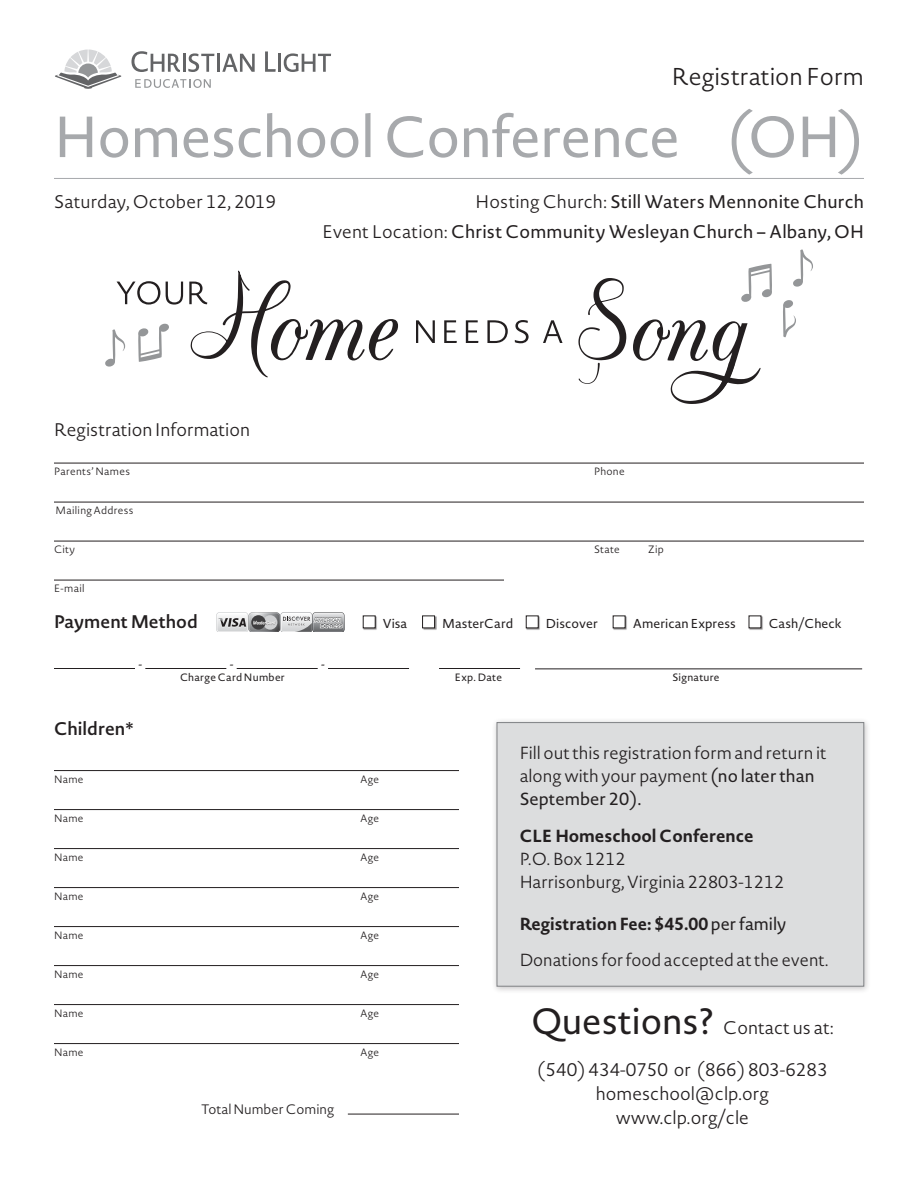
<style>
.page{position:relative;width:918px;height:1188px;background:#fff}
.page>*{position:absolute;margin:0;border:0;box-sizing:border-box;transform-origin:0 0}
.t1{font:57px "Novel Sans Pro";letter-spacing:-.015em;color:#a7a9ac}
.t2{font:300 24px "Novel Sans Pro";color:#231f20}
.t3{font:300 18px/24px "Novel Sans Pro";color:#231f20;text-align:center}
.t4{font:18px/30px "Novel Sans Pro";letter-spacing:.01em;color:#231f20;text-align:right}
.t5{font:600 18px "Novel Sans Pro";color:#231f20}
.t6{font:300 17.25px/23.2px "Novel Sans Pro";color:#231f20}
.t7{font:700 17.25px "Novel Sans Pro";color:#231f20}
.t8{font:15px "Overlock";color:#231f20}
.t9{font:300 13.5px "Novel Sans Pro";color:#231f20}
.t10{font:12.75px "Novel Sans Pro";color:#231f20}
.t11{font:300 10.5px "Novel Sans Pro";letter-spacing:.025em;color:#231f20}
.t12{font:10.5px "Novel Sans Pro";letter-spacing:.02em;color:#231f20}
.s1{font-weight:300}
.s2{font-weight:400}
.s3{font-weight:700}
.s4{font-weight:400;font-size:36px}
</style>
<div class="page">
<hr style="left:54px;top:463px;width:810px;height:1px;background:#231f20">
<hr style="left:54px;top:502px;width:810px;height:1px;background:#231f20">
<hr style="left:54px;top:541px;width:810px;height:1px;background:#231f20">
<hr style="left:54px;top:580px;width:450px;height:1px;background:#231f20">
<hr style="left:54px;top:770px;width:405px;height:1px;background:#231f20">
<hr style="left:54px;top:809px;width:405px;height:1px;background:#231f20">
<hr style="left:54px;top:848px;width:405px;height:1px;background:#231f20">
<hr style="left:54px;top:887px;width:405px;height:1px;background:#231f20">
<hr style="left:54px;top:926px;width:405px;height:1px;background:#231f20">
<hr style="left:54px;top:965px;width:405px;height:1px;background:#231f20">
<hr style="left:54px;top:1004px;width:405px;height:1px;background:#231f20">
<hr style="left:54px;top:1043px;width:405px;height:1px;background:#231f20">
<hr style="left:348px;top:1114px;width:111px;height:1px;background:#231f20">
<svg style="left:216px;top:612px;width:128px;height:20px;background:#b3b4b5"></svg>
<div style="left:363px;top:616px;width:14px;height:14px;background:#231f20;opacity:.5"></div>
<div style="left:363px;top:616px;width:12px;height:12px;background:#fff"></div>
<div style="left:423px;top:616px;width:14px;height:14px;background:#231f20;opacity:.5"></div>
<div style="left:423px;top:616px;width:12px;height:12px;background:#fff"></div>
<div style="left:422px;top:616px;width:13px;height:12px;border:1px solid #231f20"></div>
<div style="left:526px;top:616px;width:14px;height:14px;background:#231f20;opacity:.5"></div>
<div style="left:526px;top:616px;width:12px;height:12px;background:#fff"></div>
<div style="left:526px;top:616px;width:12px;height:12px;border:1px solid #231f20"></div>
<div style="left:613px;top:616px;width:14px;height:14px;background:#231f20;opacity:.5"></div>
<div style="left:613px;top:616px;width:12px;height:12px;background:#fff"></div>
<div style="left:749px;top:616px;width:14px;height:14px;background:#231f20;opacity:.5"></div>
<div style="left:749px;top:616px;width:12px;height:12px;background:#fff"></div>
<hr style="left:54px;top:668px;width:81px;height:1px;background:#231f20">
<hr style="left:145px;top:668px;width:81px;height:1px;background:#231f20">
<hr style="left:237px;top:668px;width:81px;height:1px;background:#231f20">
<hr style="left:328px;top:668px;width:81px;height:1px;background:#231f20">
<hr style="left:439px;top:668px;width:81px;height:1px;background:#231f20">
<hr style="left:535px;top:669px;width:327px;height:1px;background:#231f20">
<hr style="left:54px;top:178px;width:810px;height:1px;background:#a7a9ac">
<div style="left:491px;top:717px;width:381px;height:277px;background:#231f20;opacity:.25"></div>
<div style="left:497px;top:723px;width:367px;height:263px;background:#dcddde"></div>
<div style="left:497px;top:722px;width:367px;height:264px;border:1px solid #808285"></div>
<svg style="left:741px;top:263px;width:31px;height:39px"></svg>
<svg style="left:138px;top:323px;width:31px;height:39px"></svg>
<svg style="left:105px;top:329px;width:20px;height:38px"></svg>
<svg style="left:793px;top:249px;width:20px;height:38px"></svg>
<svg style="left:783px;top:300px;width:13px;height:38px"></svg>
<svg style="left:117px;top:281px;width:43px;height:24px"></svg>
<svg style="left:166px;top:282px;width:17px;height:23px"></svg>
<svg style="left:189px;top:271px;width:209px;height:106px"></svg>
<svg style="left:416px;top:320px;width:19px;height:23px"></svg>
<svg style="left:444px;top:320px;width:13px;height:23px"></svg>
<svg style="left:466px;top:320px;width:12px;height:23px"></svg>
<svg style="left:487px;top:320px;width:21px;height:23px"></svg>
<svg style="left:515px;top:320px;width:14px;height:23px"></svg>
<svg style="left:543px;top:320px;width:20px;height:23px"></svg>
<svg style="left:578px;top:278px;width:48px;height:106px"></svg>
<svg style="left:633px;top:319px;width:128px;height:85px"></svg>
<svg style="left:55px;top:50px;width:66px;height:39px"></svg>
<svg style="left:135px;top:79px;width:76px;height:9px"></svg>
<svg style="left:265px;top:51px;width:11px;height:21px"></svg>
<hr style="left:217px;top:54px;width:3px;height:18px;background:#636466">
<svg style="left:222px;top:54px;width:33px;height:18px"></svg>
<hr style="left:278px;top:54px;width:3px;height:18px;background:#636466">
<svg style="left:284px;top:53px;width:47px;height:19px"></svg>
<svg style="left:131px;top:51px;width:83px;height:21px"></svg>
<h2 class="t2" style="left:672px;top:60px;width:194px">Registration Form</h2>
<h1 class="t1" style="left:54px;top:96px;width:811px">Homeschool Conference (OH)</h1>
<p class="t3" style="left:54px;top:189px;width:224px">Saturday, October 12, 2019</p>
<p class="t4" style="left:322px;top:186px;width:543px"><span class="s1">Hosting Church:</span> Still Waters Mennonite Church<br><span class="s1">Event Location:</span> Christ Community Wesleyan Church – Albany, OH</p>
<p class="t3" style="left:54px;top:418px;width:198px">Registration Information</p>
<p class="t11" style="left:54px;top:464px;width:78px">Parents’ Names</p>
<p class="t11" style="left:594px;top:464px;width:32px">Phone</p>
<p class="t11" style="left:56px;top:503px;width:79px">Mailing Address</p>
<p class="t11" style="left:54px;top:542px;width:23px">City</p>
<p class="t11" style="left:594px;top:542px;width:27px">State</p>
<p class="t11" style="left:648px;top:542px;width:17px">Zip</p>
<p class="t11" style="left:54px;top:581px;width:32px">E-mail</p>
<p class="t5" style="left:54px;top:609px;width:145px">Payment Method</p>
<p class="t10" style="left:383px;top:614px;width:26px">Visa</p>
<p class="t10" style="left:442px;top:614px;width:73px">MasterCard</p>
<p class="t10" style="left:546px;top:614px;width:54px">Discover</p>
<p class="t10" style="left:633px;top:614px;width:105px">American Express</p>
<p class="t10" style="left:769px;top:614px;width:75px">Cash/Check</p>
<p class="t8" style="left:138px;top:655px;width:5px">-</p>
<p class="t8" style="left:230px;top:655px;width:5px">-</p>
<p class="t8" style="left:321px;top:655px;width:5px">-</p>
<p class="t12" style="left:180px;top:670px;width:106px">Charge Card Number</p>
<p class="t12" style="left:455px;top:670px;width:49px">Exp. Date</p>
<p class="t12" style="left:672px;top:670px;width:49px">Signature</p>
<p class="t5" style="left:54px;top:715px;width:81px">Children*</p>
<p class="t11" style="left:54px;top:772px;width:31px">Name</p>
<p class="t11" style="left:360px;top:772px;width:21px">Age</p>
<p class="t11" style="left:54px;top:811px;width:31px">Name</p>
<p class="t11" style="left:360px;top:811px;width:21px">Age</p>
<p class="t11" style="left:54px;top:850px;width:31px">Name</p>
<p class="t11" style="left:360px;top:850px;width:21px">Age</p>
<p class="t11" style="left:54px;top:889px;width:31px">Name</p>
<p class="t11" style="left:360px;top:889px;width:21px">Age</p>
<p class="t11" style="left:54px;top:928px;width:31px">Name</p>
<p class="t11" style="left:360px;top:928px;width:21px">Age</p>
<p class="t11" style="left:54px;top:967px;width:31px">Name</p>
<p class="t11" style="left:360px;top:967px;width:21px">Age</p>
<p class="t11" style="left:54px;top:1006px;width:31px">Name</p>
<p class="t11" style="left:360px;top:1006px;width:21px">Age</p>
<p class="t11" style="left:54px;top:1045px;width:31px">Name</p>
<p class="t11" style="left:360px;top:1045px;width:21px">Age</p>
<p class="t9" style="left:201px;top:1100px;width:135px">Total Number Coming</p>
<p class="t6" style="left:520px;top:741px;width:308px">Fill out this registration form and return it along with your payment <span class="s2">(no later than<br>September 20).</span></p>
<p class="t7" style="left:520px;top:823px;width:236px">CLE Homeschool Conference</p>
<p class="t6" style="left:520px;top:847px;width:266px">P.O. Box 1212<br>Harrisonburg, Virginia 22803-1212</p>
<p class="t6" style="left:520px;top:905px;width:310px;line-height:36px"><span class="s3">Registration Fee: $45.00</span> <span class="s2">per family<br></span>Donations for food accepted at the event.</p>
<p class="t3" style="left:531px;top:1016px;width:304px"><span class="s4">Questions?</span> Contact us at:</p>
<p class="t3" style="left:537px;top:1058px;width:292px">(540) 434-0750 or (866) 803-6283 homeschool@clp.org www.clp.org/cle</p>
</div>
